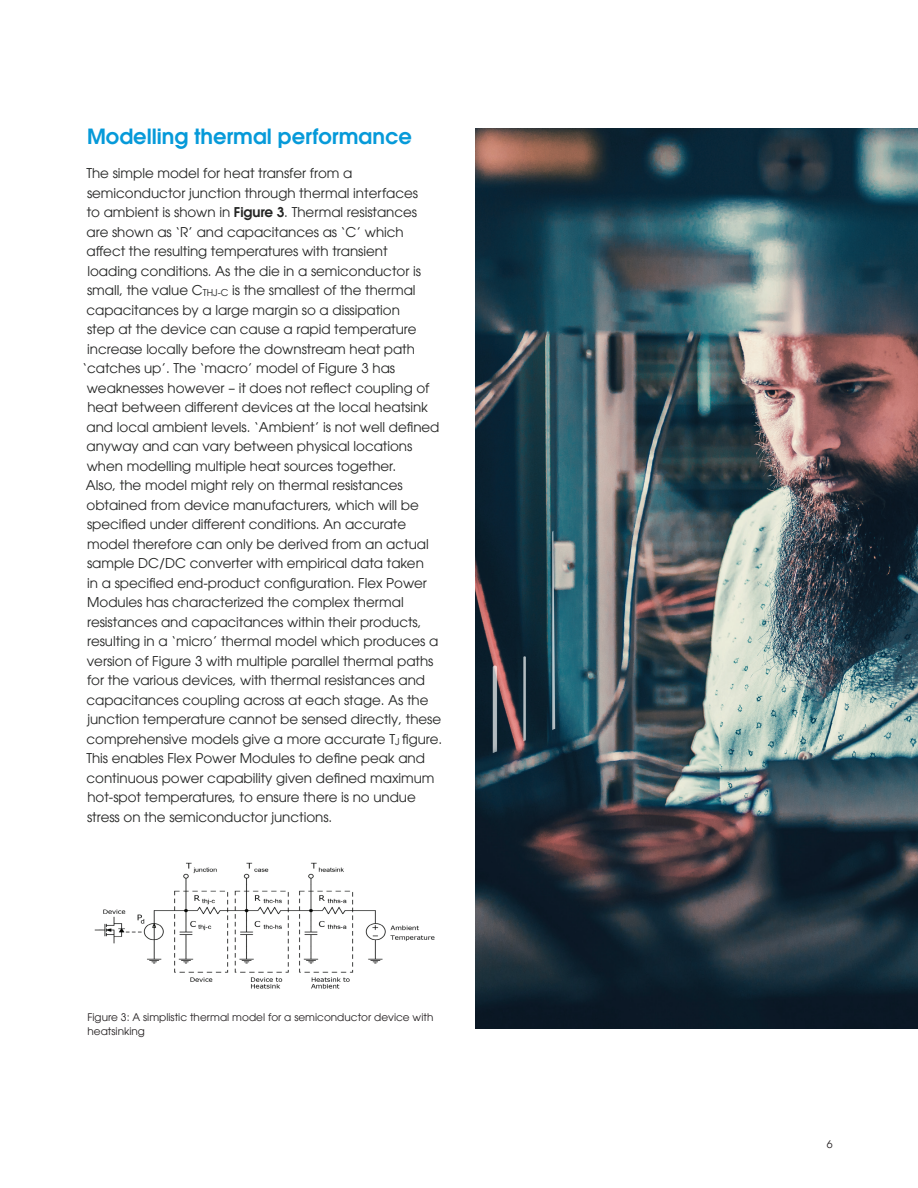
<style>
.page{position:relative;width:918px;height:1188px;background:#fff}
.page>*{position:absolute;margin:0;border:0;box-sizing:border-box;transform-origin:0 0}
.t1{font:600 21px "ITC Avant Garde Pro";color:#069ad9}
.t2{font:13.5px "ITC Avant Garde Pro";letter-spacing:-.005em;color:#242524}
.t3{font:10.5px/13.5px "ITC Avant Garde Pro";color:#231f20}
.s1{font-weight:600}
.s2{font-size:9.45px}
</style>
<div class="page">
<img style="left:94px;top:862px;width:341px;height:127px">
<img style="left:476px;top:128px;width:442px;height:900px">
<h1 class="t1" style="left:87px;top:122px;width:326px">Modelling thermal performance</h1>
<p class="t2" style="left:86px;top:165px;width:268px">The simple model for heat transfer from a</p>
<p class="t2" style="left:87px;top:185px;width:333px">semiconductor junction through thermal interfaces</p>
<p class="t2" style="left:87px;top:204px;width:332px">to ambient is shown in <span class="s1">Figure 3</span>. Thermal resistances</p>
<p class="t2" style="left:87px;top:224px;width:319px">are shown as ‘R’ and capacitances as ‘C’ which</p>
<p class="t2" style="left:87px;top:243px;width:303px">affect the resulting temperatures with transient</p>
<p class="t2" style="left:87px;top:263px;width:335px">loading conditions. As the die in a semiconductor is</p>
<p class="t2" style="left:87px;top:282px;width:330px">small, the value C<span class="s2">THJ-C</span> is the smallest of the thermal</p>
<p class="t2" style="left:87px;top:302px;width:315px">capacitances by a large margin so a dissipation</p>
<p class="t2" style="left:87px;top:321px;width:331px">step at the device can cause a rapid temperature</p>
<p class="t2" style="left:87px;top:341px;width:329px">increase locally before the downstream heat path</p>
<p class="t2" style="left:83px;top:360px;width:314px">‘catches up’. The ‘macro’ model of Figure 3 has</p>
<p class="t2" style="left:87px;top:380px;width:344px">weaknesses however – it does not reflect coupling of</p>
<p class="t2" style="left:87px;top:399px;width:342px">heat between different devices at the local heatsink</p>
<p class="t2" style="left:87px;top:419px;width:354px">and local ambient levels. ‘Ambient’ is not well defined</p>
<p class="t2" style="left:87px;top:438px;width:327px">anyway and can vary between physical locations</p>
<p class="t2" style="left:87px;top:458px;width:311px">when modelling multiple heat sources together.</p>
<p class="t2" style="left:86px;top:477px;width:318px">Also, the model might rely on thermal resistances</p>
<p class="t2" style="left:87px;top:497px;width:334px">obtained from device manufacturers, which will be</p>
<p class="t2" style="left:87px;top:516px;width:321px">specified under different conditions. An accurate</p>
<p class="t2" style="left:87px;top:536px;width:343px">model therefore can only be derived from an actual</p>
<p class="t2" style="left:87px;top:555px;width:338px">sample DC/DC converter with empirical data taken</p>
<p class="t2" style="left:87px;top:574px;width:341px">in a specified end-product configuration. Flex Power</p>
<p class="t2" style="left:87px;top:594px;width:318px">Modules has characterized the complex thermal</p>
<p class="t2" style="left:87px;top:613px;width:336px">resistances and capacitances within their products,</p>
<p class="t2" style="left:87px;top:633px;width:353px">resulting in a ‘micro’ thermal model which produces a</p>
<p class="t2" style="left:87px;top:652px;width:348px">version of Figure 3 with multiple parallel thermal paths</p>
<p class="t2" style="left:87px;top:672px;width:339px">for the various devices, with thermal resistances and</p>
<p class="t2" style="left:87px;top:691px;width:343px">capacitances coupling across at each stage. As the</p>
<p class="t2" style="left:87px;top:711px;width:355px">junction temperature cannot be sensed directly, these</p>
<p class="t2" style="left:87px;top:730px;width:357px">comprehensive models give a more accurate T<span class="s2">J</span> figure.</p>
<p class="t2" style="left:86px;top:750px;width:340px">This enables Flex Power Modules to define peak and</p>
<p class="t2" style="left:87px;top:770px;width:349px">continuous power capability given defined maximum</p>
<p class="t2" style="left:87px;top:789px;width:330px">hot-spot temperatures, to ensure there is no undue</p>
<p class="t2" style="left:87px;top:809px;width:247px">stress on the semiconductor junctions.</p>
<p class="t3" style="left:87px;top:1010px;width:347px">Figure 3: A simplistic thermal model for a semiconductor device with heatsinking</p>
<p class="t3" style="left:827px;top:1137px;width:7px">6</p>
</div>
